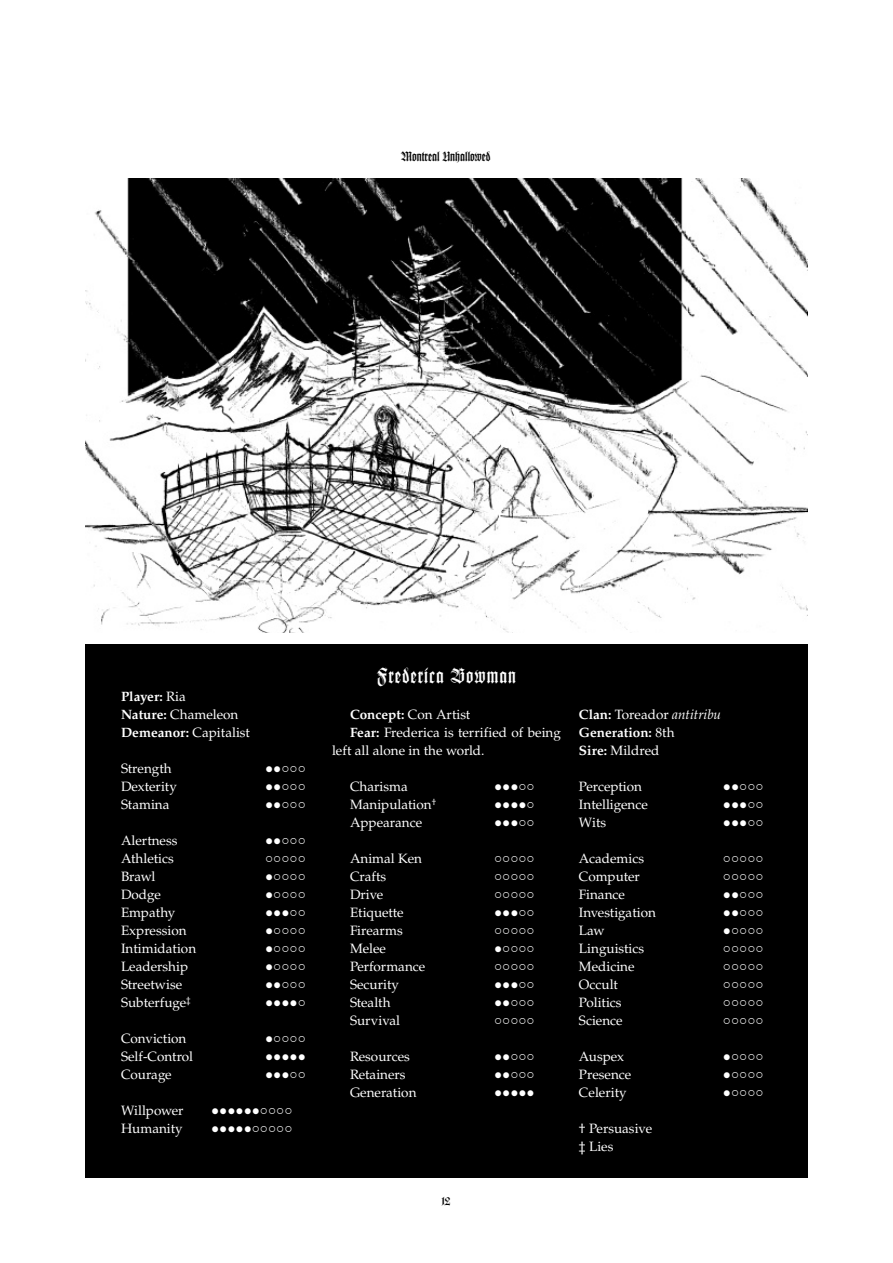
<style>
.page{position:relative;width:893px;height:1263px;background:#fff}
.page>*{position:absolute;margin:0;border:0;box-sizing:border-box;transform-origin:0 0}
.t1{font:21px "Wilhelm Klingspor";letter-spacing:.05em;color:#fff}
.t2{font:13.5px/18px "URW Palladio L Roma";color:#fff}
.t3{font:13.5px "Liberation Serif";color:#fff}
.t4{font:700 13.5px/18px "URW Palladio L";color:#fff}
.t5{font:13.5px "Wilhelm Klingspor";color:#000}
.s1{font-family:"URW Palladio L Roma";font-weight:400}
.s2{font-family:"URW Palladio L";font-weight:700}
.s3{font-weight:400;font-style:italic}
</style>
<div class="page">
<img style="left:85px;top:179px;width:723px;height:454px">
<div style="left:85px;top:645px;width:723px;height:533px;background:#000"></div>
<p class="t5" style="left:401px;top:151px;width:91px">Montreal Unhallowed</p>
<p class="t4" style="left:121px;top:688px;width:66px">Player: <span class="s1">Ria</span></p>
<p class="t2" style="left:121px;top:707px;width:130px"><span class="s2">Nature:</span> Chameleon<br><span class="s2">Demeanor:</span> Capitalist</p>
<p class="t2" style="left:121px;top:761px;width:52px">Strength</p>
<p class="t3" style="left:265px;top:761px;width:42px">●●○○○</p>
<p class="t2" style="left:121px;top:779px;width:57px">Dexterity</p>
<p class="t3" style="left:265px;top:779px;width:42px">●●○○○</p>
<p class="t2" style="left:121px;top:797px;width:50px">Stamina</p>
<p class="t3" style="left:265px;top:797px;width:42px">●●○○○</p>
<p class="t2" style="left:121px;top:833px;width:58px">Alertness</p>
<p class="t3" style="left:265px;top:833px;width:42px">●●○○○</p>
<p class="t2" style="left:121px;top:851px;width:54px">Athletics</p>
<p class="t3" style="left:265px;top:851px;width:42px">○○○○○</p>
<p class="t2" style="left:121px;top:869px;width:36px">Brawl</p>
<p class="t3" style="left:265px;top:869px;width:42px">●○○○○</p>
<p class="t2" style="left:121px;top:887px;width:41px">Dodge</p>
<p class="t3" style="left:265px;top:887px;width:42px">●○○○○</p>
<p class="t2" style="left:121px;top:905px;width:56px">Empathy</p>
<p class="t3" style="left:265px;top:905px;width:42px">●●●○○</p>
<p class="t2" style="left:121px;top:923px;width:67px">Expression</p>
<p class="t3" style="left:265px;top:923px;width:42px">●○○○○</p>
<p class="t2" style="left:121px;top:941px;width:77px">Intimidation</p>
<p class="t3" style="left:265px;top:941px;width:42px">●○○○○</p>
<p class="t2" style="left:121px;top:959px;width:69px">Leadership</p>
<p class="t3" style="left:265px;top:959px;width:42px">●○○○○</p>
<p class="t2" style="left:121px;top:977px;width:63px">Streetwise</p>
<p class="t3" style="left:265px;top:977px;width:42px">●●○○○</p>
<p class="t2" style="left:121px;top:995px;width:71px">Subterfuge<sup>‡</sup></p>
<p class="t3" style="left:265px;top:995px;width:42px">●●●●○</p>
<p class="t2" style="left:121px;top:1031px;width:67px">Conviction</p>
<p class="t3" style="left:265px;top:1031px;width:42px">●○○○○</p>
<p class="t2" style="left:121px;top:1049px;width:74px">Self-Control</p>
<p class="t3" style="left:265px;top:1049px;width:42px">●●●●●</p>
<p class="t2" style="left:121px;top:1067px;width:52px">Courage</p>
<p class="t3" style="left:265px;top:1067px;width:42px">●●●○○</p>
<p class="t2" style="left:121px;top:1103px;width:64px">Willpower</p>
<p class="t3" style="left:211px;top:1103px;width:83px">●●●●●●○○○○</p>
<p class="t2" style="left:121px;top:1121px;width:63px">Humanity</p>
<p class="t3" style="left:211px;top:1121px;width:83px">●●●●●○○○○○</p>
<h1 class="t1" style="left:377px;top:667px;width:141px">Frederica Bowman</h1>
<p class="t2" style="left:350px;top:707px;width:122px"><span class="s2">Concept:</span> Con Artist</p>
<p class="t2" style="left:350px;top:725px;width:212px"><span class="s2">Fear:</span> Frederica is terrified of being</p>
<p class="t2" style="left:332px;top:743px;width:154px">left all alone in the world.</p>
<p class="t2" style="left:350px;top:779px;width:59px">Charisma</p>
<p class="t3" style="left:494px;top:779px;width:42px">●●●○○</p>
<p class="t2" style="left:350px;top:797px;width:88px">Manipulation<sup>†</sup></p>
<p class="t3" style="left:494px;top:797px;width:42px">●●●●○</p>
<p class="t2" style="left:350px;top:815px;width:74px">Appearance</p>
<p class="t3" style="left:494px;top:815px;width:42px">●●●○○</p>
<p class="t2" style="left:350px;top:851px;width:74px">Animal Ken</p>
<p class="t3" style="left:494px;top:851px;width:42px">○○○○○</p>
<p class="t2" style="left:350px;top:869px;width:38px">Crafts</p>
<p class="t3" style="left:494px;top:869px;width:42px">○○○○○</p>
<p class="t2" style="left:350px;top:887px;width:35px">Drive</p>
<p class="t3" style="left:494px;top:887px;width:42px">○○○○○</p>
<p class="t2" style="left:350px;top:905px;width:55px">Etiquette</p>
<p class="t3" style="left:494px;top:905px;width:42px">●●●○○</p>
<p class="t2" style="left:350px;top:923px;width:54px">Firearms</p>
<p class="t3" style="left:494px;top:923px;width:42px">○○○○○</p>
<p class="t2" style="left:350px;top:941px;width:38px">Melee</p>
<p class="t3" style="left:494px;top:941px;width:42px">●○○○○</p>
<p class="t2" style="left:350px;top:959px;width:77px">Performance</p>
<p class="t3" style="left:494px;top:959px;width:42px">○○○○○</p>
<p class="t2" style="left:350px;top:977px;width:50px">Security</p>
<p class="t3" style="left:494px;top:977px;width:42px">●●●○○</p>
<p class="t2" style="left:350px;top:995px;width:42px">Stealth</p>
<p class="t3" style="left:494px;top:995px;width:42px">●●○○○</p>
<p class="t2" style="left:350px;top:1013px;width:52px">Survival</p>
<p class="t3" style="left:494px;top:1013px;width:42px">○○○○○</p>
<p class="t2" style="left:350px;top:1049px;width:61px">Resources</p>
<p class="t3" style="left:494px;top:1049px;width:42px">●●○○○</p>
<p class="t2" style="left:350px;top:1067px;width:57px">Retainers</p>
<p class="t3" style="left:494px;top:1067px;width:42px">●●○○○</p>
<p class="t2" style="left:350px;top:1085px;width:68px">Generation</p>
<p class="t3" style="left:494px;top:1085px;width:42px">●●●●●</p>
<p class="t5" style="left:441px;top:1195px;width:11px">12</p>
<p class="t4" style="left:579px;top:706px;width:144px">Clan: <span class="s1">Toreador</span> <span class="s3">antitribu<br></span>Generation: <span class="s1">8th</span></p>
<p class="t2" style="left:579px;top:743px;width:82px"><span class="s2">Sire:</span> Mildred</p>
<p class="t2" style="left:579px;top:779px;width:65px">Perception</p>
<p class="t3" style="left:723px;top:779px;width:42px">●●○○○</p>
<p class="t2" style="left:579px;top:797px;width:70px">Intelligence</p>
<p class="t3" style="left:723px;top:797px;width:42px">●●●○○</p>
<p class="t2" style="left:579px;top:815px;width:29px">Wits</p>
<p class="t3" style="left:723px;top:815px;width:42px">●●●○○</p>
<p class="t2" style="left:579px;top:851px;width:67px">Academics</p>
<p class="t3" style="left:723px;top:851px;width:42px">○○○○○</p>
<p class="t2" style="left:579px;top:869px;width:62px">Computer</p>
<p class="t3" style="left:723px;top:869px;width:42px">○○○○○</p>
<p class="t2" style="left:579px;top:887px;width:48px">Finance</p>
<p class="t3" style="left:723px;top:887px;width:42px">●●○○○</p>
<p class="t2" style="left:579px;top:905px;width:78px">Investigation</p>
<p class="t3" style="left:723px;top:905px;width:42px">●●○○○</p>
<p class="t2" style="left:579px;top:923px;width:27px">Law</p>
<p class="t3" style="left:723px;top:923px;width:42px">●○○○○</p>
<p class="t2" style="left:579px;top:941px;width:67px">Linguistics</p>
<p class="t3" style="left:723px;top:941px;width:42px">○○○○○</p>
<p class="t2" style="left:579px;top:959px;width:57px">Medicine</p>
<p class="t3" style="left:723px;top:959px;width:42px">○○○○○</p>
<p class="t2" style="left:579px;top:977px;width:41px">Occult</p>
<p class="t3" style="left:723px;top:977px;width:42px">○○○○○</p>
<p class="t2" style="left:579px;top:995px;width:44px">Politics</p>
<p class="t3" style="left:723px;top:995px;width:42px">○○○○○</p>
<p class="t2" style="left:579px;top:1013px;width:45px">Science</p>
<p class="t3" style="left:723px;top:1013px;width:42px">○○○○○</p>
<p class="t2" style="left:579px;top:1049px;width:47px">Auspex</p>
<p class="t3" style="left:723px;top:1049px;width:42px">●○○○○</p>
<p class="t2" style="left:579px;top:1067px;width:54px">Presence</p>
<p class="t3" style="left:723px;top:1067px;width:42px">●○○○○</p>
<p class="t2" style="left:579px;top:1085px;width:49px">Celerity</p>
<p class="t3" style="left:723px;top:1085px;width:42px">●○○○○</p>
<p class="t2" style="left:579px;top:1121px;width:75px">† Persuasive ‡ Lies</p>
</div>
